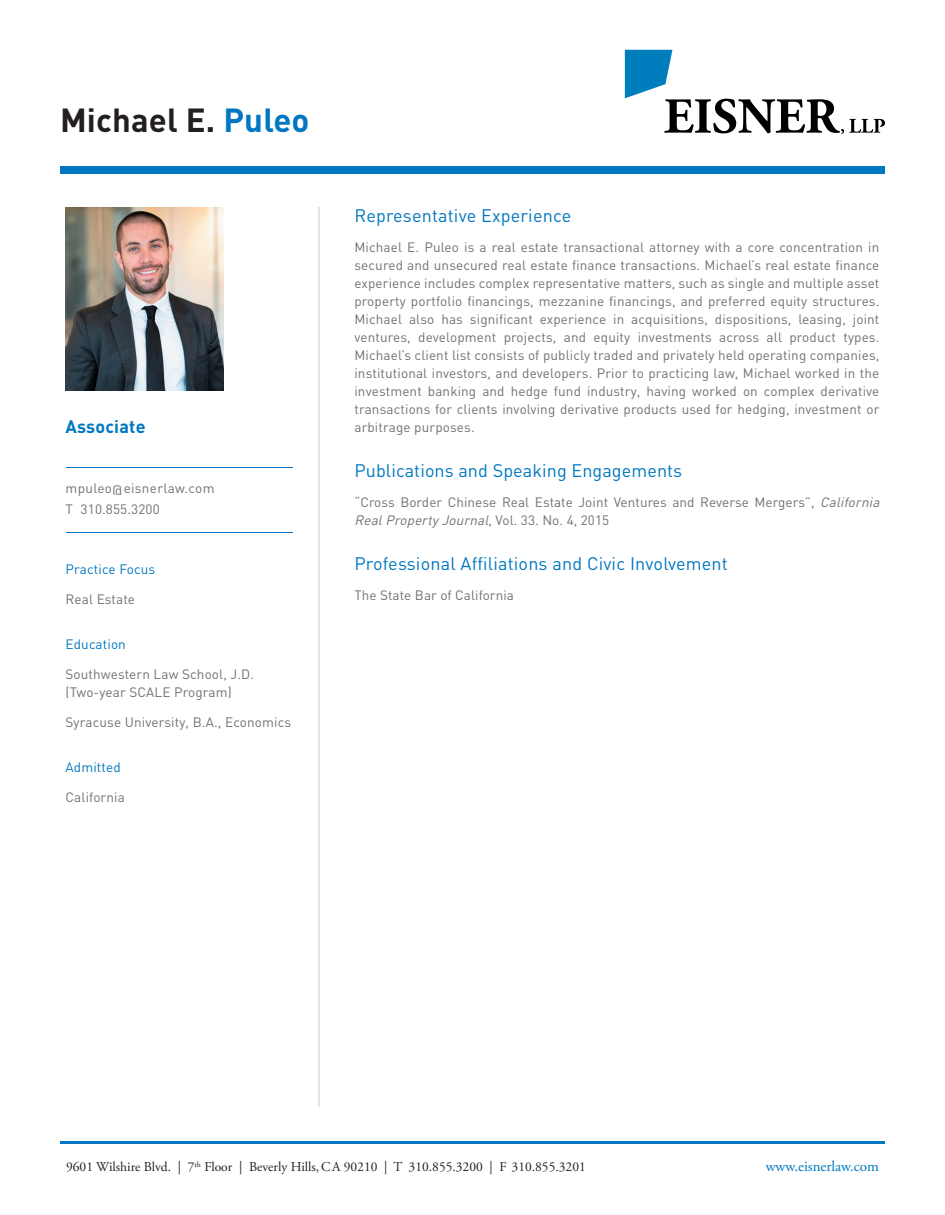
<style>
.page{position:relative;width:945px;height:1215px;background:#fff}
.page>*{position:absolute;margin:0;border:0;box-sizing:border-box;transform-origin:0 0}
.t1{font:700 33px "DIN";letter-spacing:.005em;color:#231f20}
.t2{font:18px "DIN";letter-spacing:.01em;color:#0077c0}
.t3{font:700 18px "DIN";letter-spacing:.01em;color:#0077c0}
.t4{font:15px "Adobe Garamond Pro";color:#0077c0}
.t5{font:13.5px/18px "DIN";letter-spacing:.01em;color:#717074}
.t6{font:13.5px "Adobe Garamond Pro";color:#231f20}
.t7{font:13.5px "DIN";letter-spacing:.01em;color:#0077c0}
.s1{color:#0077c0}
.s2{font-style:italic}
</style>
<div class="page">
<div style="left:60px;top:166px;width:825px;height:7px;background:#0077c0"></div>
<hr style="left:318px;top:207px;width:2px;height:900px;background:#e6e3e6">
<hr style="left:60px;top:1141px;width:825px;height:3px;background:#0077c0">
<svg style="left:625px;top:50px;width:260px;height:84px"></svg>
<img style="left:66px;top:207px;width:158px;height:184px">
<hr style="left:66px;top:467px;width:226px;height:1px;background:#0077c0">
<hr style="left:66px;top:532px;width:226px;height:1px;background:#0077c0">
<h1 class="t1" style="left:60px;top:99px;width:251px">Michael E. <span class="s1">Puleo</span></h1>
<h2 class="t3" style="left:66px;top:415px;width:81px">Associate</h2>
<p class="t5" style="left:66px;top:477px;width:151px;line-height:21px">mpuleo@eisnerlaw.com<br>T 310.855.3200</p>
<p class="t7" style="left:66px;top:561px;width:91px">Practice Focus</p>
<p class="t5" style="left:66px;top:590px;width:71px">Real Estate</p>
<p class="t7" style="left:66px;top:636px;width:62px">Education</p>
<p class="t5" style="left:66px;top:665px;width:190px">Southwestern Law School, J.D. (Two-year SCALE Program)</p>
<p class="t5" style="left:66px;top:713px;width:227px">Syracuse University, B.A., Economics</p>
<p class="t7" style="left:66px;top:759px;width:57px">Admitted</p>
<p class="t5" style="left:66px;top:788px;width:61px">California</p>
<h2 class="t2" style="left:354px;top:204px;width:218px">Representative Experience</h2>
<p class="t5" style="left:354px;top:238px;width:527px;text-align:justify">Michael E. Puleo is a real estate transactional attorney with a core concentration in secured and unsecured real estate finance transactions. Michael’s real estate finance experience includes complex representative matters, such as single and multiple asset property portfolio financings, mezzanine financings, and preferred equity structures.<br>Michael also has significant experience in acquisitions, dispositions, leasing, joint ventures, development projects, and equity investments across all product types.<br>Michael’s client list consists of publicly traded and privately held operating companies, institutional investors, and developers. Prior to practicing law, Michael worked in the investment banking and hedge fund industry, having worked on complex derivative transactions for clients involving derivative products used for hedging, investment or arbitrage purposes.</p>
<h2 class="t2" style="left:354px;top:459px;width:329px">Publications and Speaking Engagements</h2>
<p class="t5" style="left:354px;top:493px;width:530px">“Cross Border Chinese Real Estate Joint Ventures and Reverse Mergers”, <span class="s2">California<br>RealPropertyJournal</span>, Vo l . 3 3 . N o . 4 , 2 0 1 5</p>
<h2 class="t2" style="left:354px;top:552px;width:375px">Professional Affiliations and Civic Involvement</h2>
<p class="t5" style="left:354px;top:586px;width:161px">The State Bar of California</p>
<p class="t6" style="left:66px;top:1159px;width:521px">9601 Wilshire Blvd. | 7<sup>th</sup> Floor | Beverly Hills, CA 90210 | T 310.855.3200 | F 310.855.3201</p>
<p class="t4" style="left:766px;top:1158px;width:115px">www.eisnerlaw.com</p>
</div>
